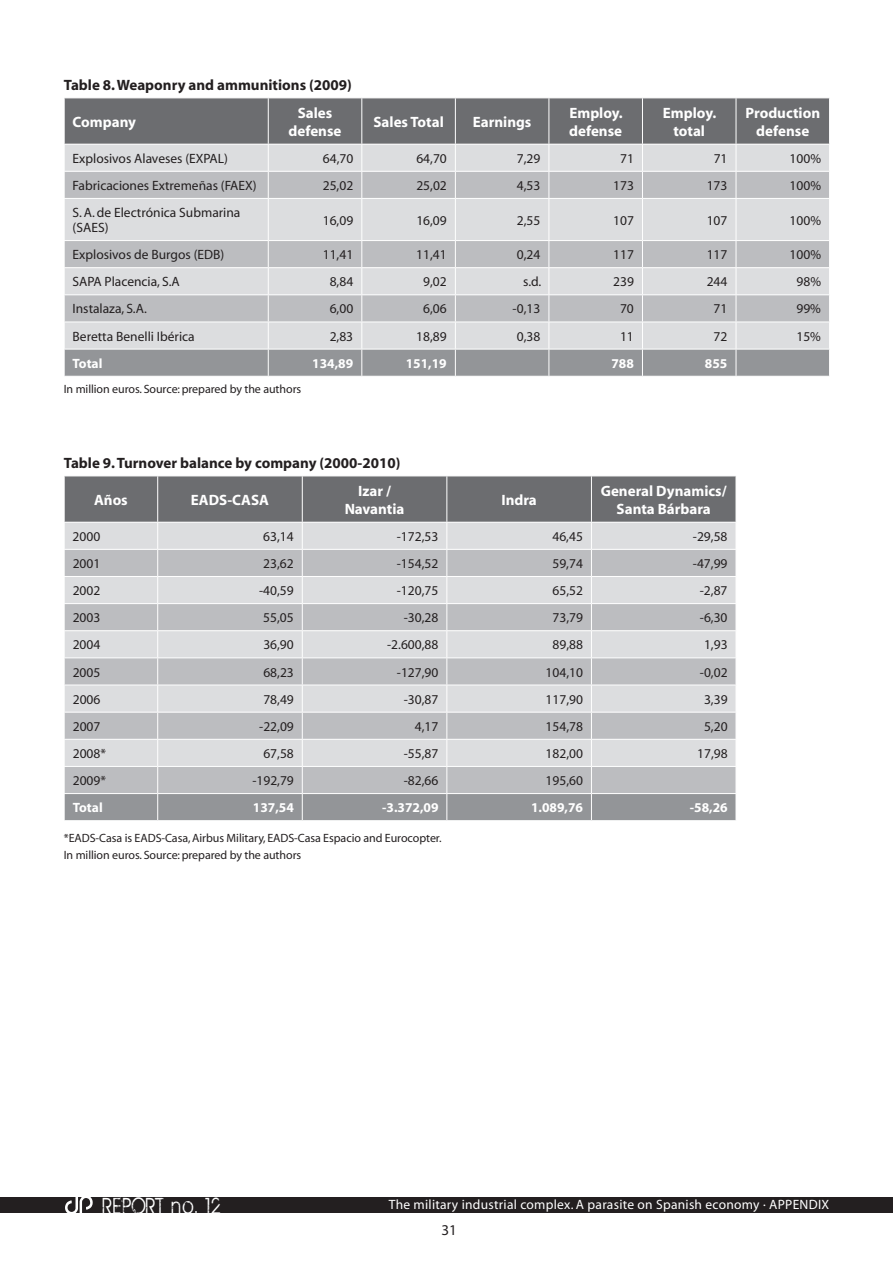
<style>
.page{position:relative;width:893px;height:1263px;background:#fff}
.page>*{position:absolute;margin:0;border:0;box-sizing:border-box;transform-origin:0 0}
.t1{font:25.2px "BIRTHOFAHERO";letter-spacing:.1em;color:#fff;scale:.83 1}
.t2{font:700 15px/18px "Myriad";color:#fff;text-align:center}
.t3{font:700 15px "Myriad";color:#231f20}
.t4{font:15px "Myriad";color:#231f20}
.t5{font:13.5px/15px "Myriad";color:#231f20}
.t6{font:13.5px "Myriad";letter-spacing:.02em;color:#fff}
.t7{font:700 13.5px "Myriad";color:#fff}
.t8{font:12px/16.5px "Myriad";letter-spacing:-.005em;color:#231f20}
</style>
<div class="page">
<div style="left:0;top:1197px;width:893px;height:16px;background:#231f20"></div>
<svg style="left:65px;top:1197px;width:28px;height:16px"></svg>
<div style="left:65px;top:199px;width:764px;height:41px;background:#dcdddf"></div>
<svg style="left:64px;top:98px;width:766px;height:100px;background:#a2a3a6"></svg>
<hr style="left:268px;top:199px;width:1px;height:41px;background:#fff">
<hr style="left:361px;top:199px;width:1px;height:41px;background:#fff">
<hr style="left:455px;top:199px;width:1px;height:41px;background:#fff">
<hr style="left:549px;top:199px;width:1px;height:41px;background:#fff">
<hr style="left:642px;top:199px;width:1px;height:41px;background:#fff">
<hr style="left:736px;top:199px;width:1px;height:41px;background:#fff">
<svg style="left:64px;top:241px;width:766px;height:135px;background:#c3c4c6"></svg>
<svg style="left:64px;top:476px;width:672px;height:344px;background:#bdbec0"></svg>
<p class="t3" style="left:64px;top:77px;width:290px">Table 8. Weaponry and ammunitions (2009)</p>
<p class="t2" style="left:73px;top:113px;width:65px">Company</p>
<p class="t2" style="left:289px;top:104px;width:54px">Sales defense</p>
<p class="t2" style="left:373px;top:113px;width:72px">Sales Total</p>
<p class="t2" style="left:473px;top:113px;width:60px">Earnings</p>
<p class="t2" style="left:569px;top:104px;width:55px;text-align:left">Employ. defense</p>
<p class="t2" style="left:663px;top:104px;width:55px">Employ. total</p>
<p class="t2" style="left:745px;top:104px;width:76px">Production defense</p>
<p class="t5" style="left:73px;top:151px;width:157px">Explosivos Alaveses (EXPAL)</p>
<p class="t5" style="left:323px;top:151px;width:32px">64,70</p>
<p class="t5" style="left:416px;top:151px;width:32px">64,70</p>
<p class="t5" style="left:517px;top:151px;width:25px">7,29</p>
<p class="t5" style="left:620px;top:151px;width:15px">71</p>
<p class="t5" style="left:714px;top:151px;width:15px">71</p>
<p class="t5" style="left:790px;top:151px;width:33px">100%</p>
<p class="t5" style="left:73px;top:178px;width:186px">Fabricaciones Extremeñas (FAEX)</p>
<p class="t5" style="left:323px;top:178px;width:32px">25,02</p>
<p class="t5" style="left:416px;top:178px;width:32px">25,02</p>
<p class="t5" style="left:517px;top:178px;width:25px">4,53</p>
<p class="t5" style="left:613px;top:178px;width:22px">173</p>
<p class="t5" style="left:707px;top:178px;width:22px">173</p>
<p class="t5" style="left:790px;top:178px;width:33px">100%</p>
<p class="t5" style="left:73px;top:206px;width:169px">S. A. de Electrónica Submarina (SAES)</p>
<p class="t5" style="left:323px;top:213px;width:32px">16,09</p>
<p class="t5" style="left:416px;top:213px;width:32px">16,09</p>
<p class="t5" style="left:517px;top:213px;width:25px">2,55</p>
<p class="t5" style="left:613px;top:213px;width:22px">107</p>
<p class="t5" style="left:707px;top:213px;width:22px">107</p>
<p class="t5" style="left:789px;top:213px;width:33px">100%</p>
<p class="t5" style="left:73px;top:248px;width:153px">Explosivos de Burgos (EDB)</p>
<p class="t5" style="left:323px;top:248px;width:32px">11,41</p>
<p class="t5" style="left:416px;top:248px;width:32px">11,41</p>
<p class="t5" style="left:517px;top:248px;width:25px">0,24</p>
<p class="t5" style="left:613px;top:248px;width:22px">117</p>
<p class="t5" style="left:707px;top:248px;width:22px">117</p>
<p class="t5" style="left:789px;top:248px;width:33px">100%</p>
<p class="t5" style="left:73px;top:275px;width:109px">SAPA Placencia, S.A</p>
<p class="t5" style="left:330px;top:275px;width:25px">8,84</p>
<p class="t5" style="left:423px;top:275px;width:25px">9,02</p>
<p class="t5" style="left:523px;top:275px;width:20px">s.d.</p>
<p class="t5" style="left:613px;top:275px;width:22px">239</p>
<p class="t5" style="left:707px;top:275px;width:22px">244</p>
<p class="t5" style="left:796px;top:275px;width:26px">98%</p>
<p class="t5" style="left:73px;top:302px;width:76px">Instalaza, S.A.</p>
<p class="t5" style="left:330px;top:302px;width:25px">6,00</p>
<p class="t5" style="left:423px;top:302px;width:25px">6,06</p>
<p class="t5" style="left:513px;top:302px;width:29px">-0,13</p>
<p class="t5" style="left:620px;top:302px;width:15px">70</p>
<p class="t5" style="left:714px;top:302px;width:15px">71</p>
<p class="t5" style="left:796px;top:302px;width:26px">99%</p>
<p class="t5" style="left:73px;top:329px;width:124px">Beretta Benelli Ibérica</p>
<p class="t5" style="left:330px;top:329px;width:25px">2,83</p>
<p class="t5" style="left:416px;top:329px;width:32px">18,89</p>
<p class="t5" style="left:517px;top:329px;width:25px">0,38</p>
<p class="t5" style="left:620px;top:329px;width:15px">11</p>
<p class="t5" style="left:714px;top:329px;width:15px">72</p>
<p class="t5" style="left:796px;top:329px;width:26px">15%</p>
<p class="t7" style="left:73px;top:356px;width:31px">Total</p>
<p class="t7" style="left:312px;top:356px;width:42px">134,89</p>
<p class="t7" style="left:406px;top:356px;width:42px">151,19</p>
<p class="t7" style="left:611px;top:356px;width:24px">788</p>
<p class="t7" style="left:705px;top:356px;width:24px">855</p>
<p class="t8" style="left:64px;top:381px;width:239px">In million euros. Source: prepared by the authors</p>
<p class="t3" style="left:64px;top:455px;width:338px">Table 9. Turnover balance by company (2000-2010)</p>
<p class="t2" style="left:94px;top:491px;width:35px">Años</p>
<p class="t2" style="left:191px;top:491px;width:80px">EADS-CASA</p>
<p class="t2" style="left:345px;top:482px;width:61px">Izar /<br>Navantia</p>
<p class="t2" style="left:501px;top:491px;width:37px">Indra</p>
<p class="t2" style="left:601px;top:482px;width:128px">General Dynamics/<br>Santa Bárbara</p>
<p class="t5" style="left:73px;top:529px;width:29px">2000</p>
<p class="t5" style="left:263px;top:529px;width:32px">63,14</p>
<p class="t5" style="left:397px;top:529px;width:43px">-172,53</p>
<p class="t5" style="left:552px;top:529px;width:32px">46,45</p>
<p class="t5" style="left:693px;top:529px;width:36px">-29,58</p>
<p class="t5" style="left:73px;top:556px;width:29px">2001</p>
<p class="t5" style="left:263px;top:556px;width:32px">23,62</p>
<p class="t5" style="left:397px;top:556px;width:43px">-154,52</p>
<p class="t5" style="left:552px;top:556px;width:32px">59,74</p>
<p class="t5" style="left:693px;top:556px;width:36px">-47,99</p>
<p class="t5" style="left:73px;top:584px;width:29px">2002</p>
<p class="t5" style="left:259px;top:584px;width:36px">-40,59</p>
<p class="t5" style="left:397px;top:584px;width:43px">-120,75</p>
<p class="t5" style="left:552px;top:584px;width:32px">65,52</p>
<p class="t5" style="left:700px;top:584px;width:29px">-2,87</p>
<p class="t5" style="left:73px;top:611px;width:29px">2003</p>
<p class="t5" style="left:263px;top:611px;width:32px">55,05</p>
<p class="t5" style="left:404px;top:611px;width:36px">-30,28</p>
<p class="t5" style="left:552px;top:611px;width:32px">73,79</p>
<p class="t5" style="left:700px;top:611px;width:29px">-6,30</p>
<p class="t5" style="left:73px;top:638px;width:29px">2004</p>
<p class="t5" style="left:263px;top:638px;width:32px">36,90</p>
<p class="t5" style="left:387px;top:638px;width:53px">-2.600,88</p>
<p class="t5" style="left:552px;top:638px;width:32px">89,88</p>
<p class="t5" style="left:704px;top:638px;width:25px">1,93</p>
<p class="t5" style="left:73px;top:665px;width:29px">2005</p>
<p class="t5" style="left:263px;top:665px;width:32px">68,23</p>
<p class="t5" style="left:397px;top:665px;width:43px">-127,90</p>
<p class="t5" style="left:546px;top:665px;width:39px">104,10</p>
<p class="t5" style="left:700px;top:665px;width:29px">-0,02</p>
<p class="t5" style="left:73px;top:692px;width:29px">2006</p>
<p class="t5" style="left:263px;top:692px;width:32px">78,49</p>
<p class="t5" style="left:404px;top:692px;width:36px">-30,87</p>
<p class="t5" style="left:546px;top:692px;width:39px">117,90</p>
<p class="t5" style="left:704px;top:692px;width:25px">3,39</p>
<p class="t5" style="left:73px;top:719px;width:29px">2007</p>
<p class="t5" style="left:259px;top:719px;width:36px">-22,09</p>
<p class="t5" style="left:415px;top:719px;width:25px">4,17</p>
<p class="t5" style="left:546px;top:719px;width:39px">154,78</p>
<p class="t5" style="left:704px;top:719px;width:25px">5,20</p>
<p class="t5" style="left:73px;top:746px;width:35px">2008*</p>
<p class="t5" style="left:263px;top:746px;width:32px">67,58</p>
<p class="t5" style="left:404px;top:746px;width:36px">-55,87</p>
<p class="t5" style="left:546px;top:746px;width:39px">182,00</p>
<p class="t5" style="left:697px;top:746px;width:32px">17,98</p>
<p class="t5" style="left:73px;top:774px;width:35px">2009*</p>
<p class="t5" style="left:252px;top:774px;width:43px">-192,79</p>
<p class="t5" style="left:404px;top:774px;width:36px">-82,66</p>
<p class="t5" style="left:546px;top:774px;width:39px">195,60</p>
<p class="t7" style="left:73px;top:801px;width:31px">Total</p>
<p class="t7" style="left:253px;top:801px;width:42px">137,54</p>
<p class="t7" style="left:382px;top:801px;width:58px">-3.372,09</p>
<p class="t7" style="left:531px;top:801px;width:53px">1.089,76</p>
<p class="t7" style="left:690px;top:801px;width:39px">-58,26</p>
<p class="t8" style="left:64px;top:830px;width:379px">*EADS-Casa is EADS-Casa, Airbus Military, EADS-Casa Espacio and Eurocopter.<br>In million euros. Source: prepared by the authors</p>
<h1 class="t1" style="left:103px;top:1192px;width:144px">REPORT no. 12</h1>
<p class="t6" style="left:389px;top:1198px;width:442px">The military industrial complex. A parasite on Spanish economy · APPENDIX</p>
<p class="t4" style="left:441px;top:1223px;width:17px">31</p>
</div>
